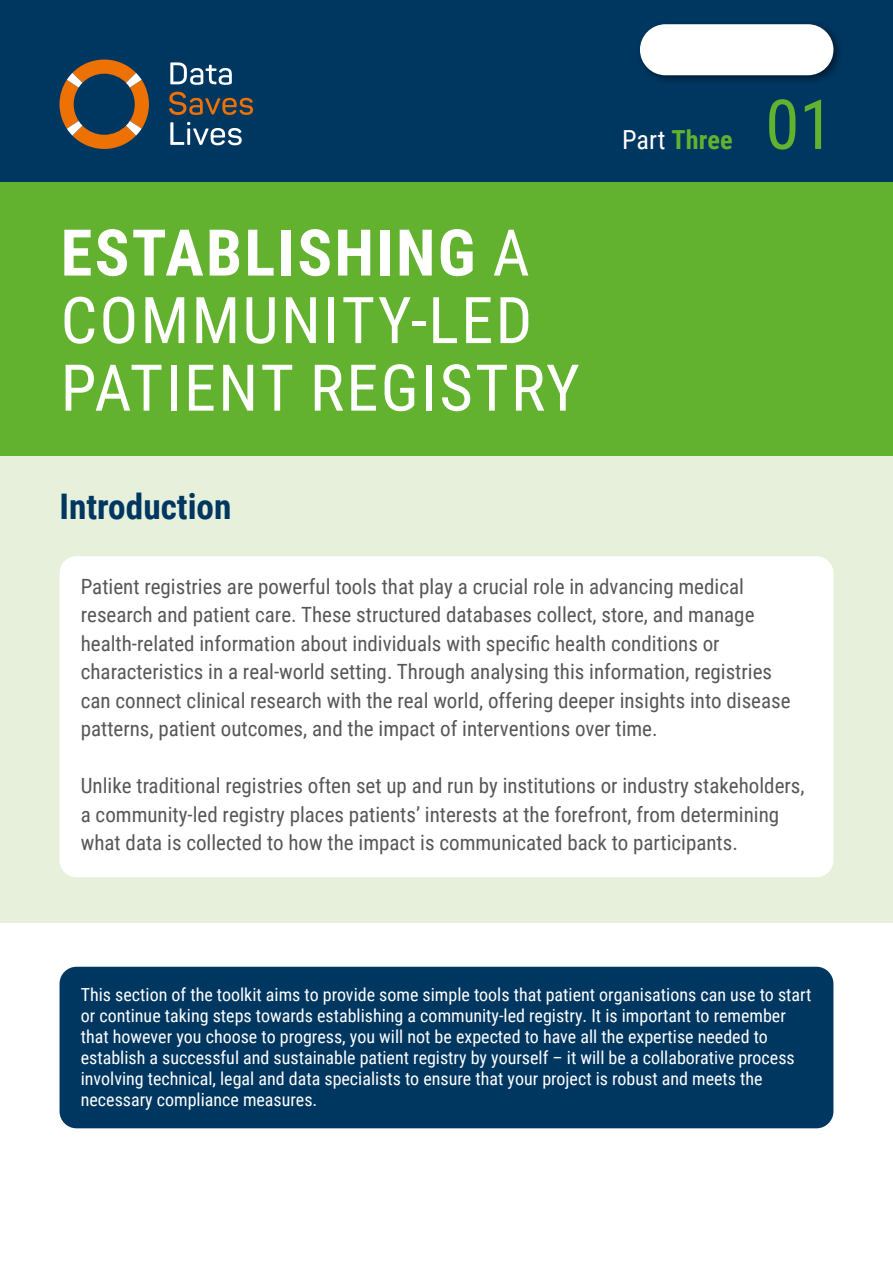
<style>
.page{position:relative;width:893px;height:1263px;background:#fff}
.page>*{position:absolute;margin:0;border:0;box-sizing:border-box;transform-origin:0 0}
.t1{font:69px "Roboto Condensed";color:#62b22f}
.t2{font:64.5px/67.5px "Roboto Condensed";letter-spacing:.035em;color:#fff}
.t3{font:700 35.25px "Roboto Condensed";color:#003761}
.t4{font:700 26.25px "Roboto Condensed";color:#62b22f}
.t5{font:21px/28.5px "Roboto Condensed";color:#575756}
.t6{font:18px/21px "Roboto Condensed";color:#fff}
.s1{font-weight:700}
.s2{font-weight:400;color:#fff}
</style>
<div class="page">
<div style="left:0;top:0;width:893px;height:184px;background:#003761"></div>
<svg style="left:60px;top:60px;width:89px;height:89px"></svg>
<svg style="left:170px;top:62px;width:62px;height:23px"></svg>
<svg style="left:169px;top:92px;width:84px;height:23px"></svg>
<svg style="left:170px;top:122px;width:72px;height:24px"></svg>
<div style="left:0;top:183px;width:893px;height:273px;background:#62b22f"></div>
<div style="left:0;top:457px;width:893px;height:466px;background:#e6f0da"></div>
<div style="left:60px;top:556px;width:773px;height:321px;background:#fff;border-radius:17px"></div>
<div style="left:60px;top:967px;width:773px;height:161px;background:#003761;border-radius:17px"></div>
<div style="left:635px;top:19px;width:210px;height:67px;background:#000;opacity:.5"></div>
<div style="left:640px;top:24px;width:193px;height:51px;background:#fff;border-radius:26px"></div>
<h2 class="t2" style="left:61px;top:216px;width:521px"><span class="s1">ESTABLISHING</span> A<br>COMMUNITY-LED<br>PATIENT REGISTRY</h2>
<h3 class="t3" style="left:60px;top:482px;width:173px">Introduction</h3>
<p class="t4" style="left:622px;top:121px;width:112px"><span class="s2">Part</span> Three</p>
<h1 class="t1" style="left:765px;top:76px;width:70px">01</h1>
<p class="t5" style="left:81px;top:571px;width:711px">Patient registries are powerful tools that play a crucial role in advancing medical research and patient care. These structured databases collect, store, and manage health-related information about individuals with specific health conditions or characteristics in a real-world setting. Through analysing this information, registries can connect clinical research with the real world, offering deeper insights into disease patterns, patient outcomes, and the impact of interventions over time.</p>
<p class="t5" style="left:81px;top:771px;width:725px">Unlike traditional registries often set up and run by institutions or industry stakeholders, a community-led registry places patients’ interests at the forefront, from determining what data is collected to how the impact is communicated back to participants.</p>
<p class="t6" style="left:81px;top:983px;width:732px">This section of the toolkit aims to provide some simple tools that patient organisations can use to start or continue taking steps towards establishing a community-led registry. It is important to remember that however you choose to progress, you will not be expected to have all the expertise needed to establish a successful and sustainable patient registry by yourself – it will be a collaborative process involving technical, legal and data specialists to ensure that your project is robust and meets the necessary compliance measures.</p>
</div>
